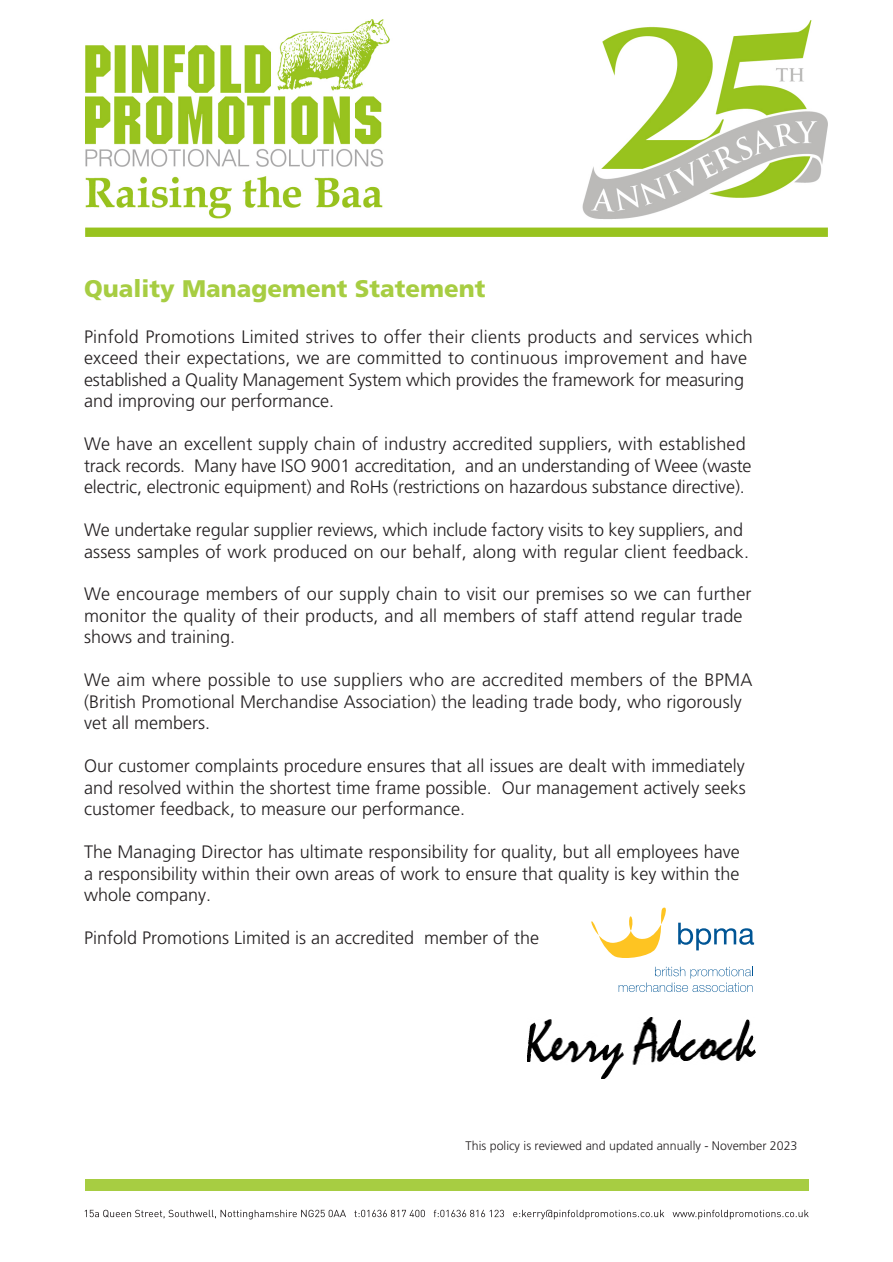
<style>
.page{position:relative;width:893px;height:1262px;background:#fff}
.page>*{position:absolute;margin:0;border:0;box-sizing:border-box;transform-origin:0 0}
.t1{font:900 24px "Frutiger LT Std";color:#a7cd42}
.t2{font:300 18px/21.5px "Frutiger LT Std";color:#231f20}
.t3{font:300 12.45px "Frutiger LT Std";color:#231f20}
</style>
<div class="page">
<svg style="left:85px;top:1209px;width:723px;height:10px"></svg>
<div style="left:85px;top:1178px;width:723px;height:12px;background:#a7cd42"></div>
<svg style="left:591px;top:907px;width:75px;height:51px"></svg>
<svg style="left:678px;top:922px;width:76px;height:28px"></svg>
<svg style="left:618px;top:966px;width:135px;height:26px"></svg>
<img style="left:85px;top:19px;width:742px;height:218px">
<img style="left:527px;top:1018px;width:228px;height:60px">
<h1 class="t1" style="left:84px;top:274px;width:403px">Quality Management Statement</h1>
<p class="t2" style="left:84px;top:326px;width:670px">Pinfold Promotions Limited strives to offer their clients products and services which exceed their expectations, we are committed to continuous improvement and have established a Quality Management System which provides the framework for measuring and improving our performance.</p>
<p class="t2" style="left:84px;top:433px;width:669px">We have an excellent supply chain of industry accredited suppliers, with established track records. Many have ISO 9001 accreditation, and an understanding of Weee (waste electric, electronic equipment) and RoHs (restrictions on hazardous substance directive).</p>
<p class="t2" style="left:84px;top:519px;width:666px">We undertake regular supplier reviews, which include factory visits to key suppliers, and assess samples of work produced on our behalf, along with regular client feedback.</p>
<p class="t2" style="left:84px;top:584px;width:669px">We encourage members of our supply chain to visit our premises so we can further monitor the quality of their products, and all members of staff attend regular trade shows and training.</p>
<p class="t2" style="left:84px;top:669px;width:670px">We aim where possible to use suppliers who are accredited members of the BPMA (British Promotional Merchandise Association) the leading trade body, who rigorously vet all members.</p>
<p class="t2" style="left:84px;top:755px;width:663px;text-align:justify">Our customer complaints procedure ensures that all issues are dealt with immediately and resolved within the shortest time frame possible. Our management actively seeks customer feedback, to measure our performance.</p>
<p class="t2" style="left:84px;top:841px;width:657px;text-align:justify">The Managing Director has ultimate responsibility for quality, but all employees have a responsibility within their own areas of work to ensure that quality is key within the whole company.</p>
<p class="t2" style="left:84px;top:927px;width:457px">Pinfold Promotions Limited is an accredited member of the</p>
<p class="t3" style="left:465px;top:1138px;width:333px">This policy is reviewed and updated annually - November 2023</p>
</div>
